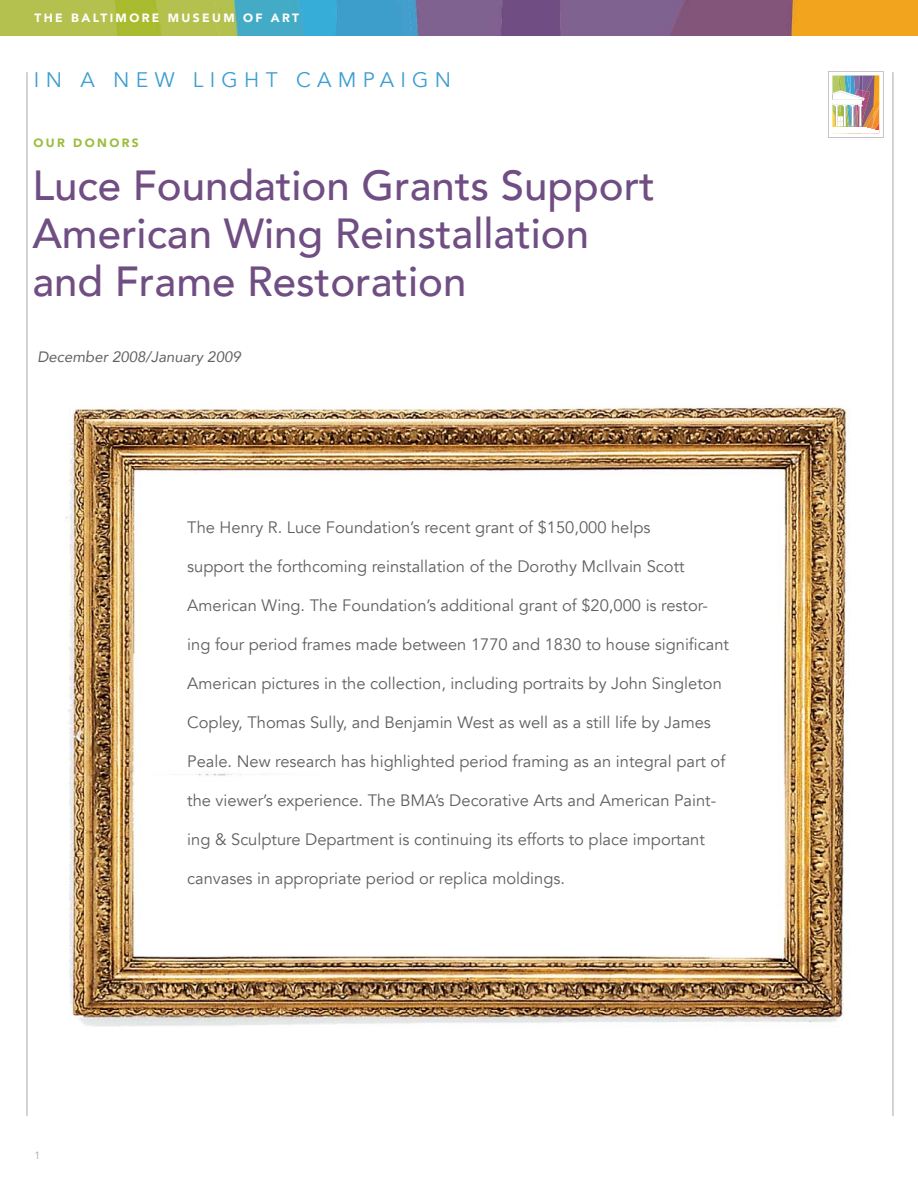
<style>
.page{position:relative;width:918px;height:1188px;background:#fff}
.page>*{position:absolute;margin:0;border:0;box-sizing:border-box;transform-origin:0 0}
.t1{font:500 42px/48px "Avenir";color:#704e83}
.t2{font:21px "Avenir";letter-spacing:.3em;color:#3d9ed1}
.t3{font:16.5px "Avenir";color:#5f6062}
.t4{font:italic 15px "Avenir";color:#5f6062}
.t5{font:900 12px "Avenir";letter-spacing:.2em;color:#fff}
.t6{font:900 12px "Avenir";color:#9cbd3d}
.t7{font:10.5px "Avenir";color:#a6a8ab}
</style>
<div class="page">
<img style="left:0;top:0;width:918px;height:36px">
<svg style="left:828px;top:71px;width:56px;height:67px"></svg>
<hr style="left:27px;top:72px;width:1px;height:1044px;background:#a6a8ab">
<hr style="left:893px;top:72px;width:1px;height:1044px;background:#a6a8ab">
<img style="left:66px;top:405px;width:784px;height:622px">
<p class="t5" style="left:34px;top:8px;width:266px">THE BALTIMORE M USE UM OF ART</p>
<p class="t2" style="left:34px;top:67px;width:419px">IN A NEW LIGHT CAMPAIGN</p>
<p class="t6" style="left:33px;top:133px;width:12px">OUR</p>
<p class="t6" style="left:73px;top:133px;width:47px">DONORS</p>
<h1 class="t1" style="left:32px;top:159px;width:624px">Luce Foundation Grants Support<br>American Wing Reinstallation and Frame Restoration</h1>
<p class="t4" style="left:38px;top:348px;width:205px">December 2008/January 2009</p>
<p class="t7" style="left:35px;top:1149px;width:7px">1</p>
<p class="t3" style="left:187px;top:518px;width:465px">The Henry R. Luce Foundation’s recent grant of $150,000 helps</p>
<p class="t3" style="left:187px;top:557px;width:499px">support the forthcoming reinstallation of the Dorothy McIlvain Scott</p>
<p class="t3" style="left:187px;top:596px;width:522px">American Wing. The Foundation’s additional grant of $20,000 is restor-</p>
<p class="t3" style="left:187px;top:635px;width:543px">ing four period frames made between 1770 and 1830 to house significant</p>
<p class="t3" style="left:187px;top:674px;width:536px">American pictures in the collection, including portraits by John Singleton</p>
<p class="t3" style="left:187px;top:713px;width:525px">Copley, Thomas Sully, and Benjamin West as well as a still life by James</p>
<p class="t3" style="left:187px;top:752px;width:540px">Peale. New research has highlighted period framing as an integral part of</p>
<p class="t3" style="left:187px;top:791px;width:531px">the viewer’s experience. The BMA’s Decorative Arts and American Paint-</p>
<p class="t3" style="left:187px;top:830px;width:519px">ing &amp; Sculpture Department is continuing its efforts to place important</p>
<p class="t3" style="left:187px;top:869px;width:379px">canvases in appropriate period or replica moldings.</p>
</div>
